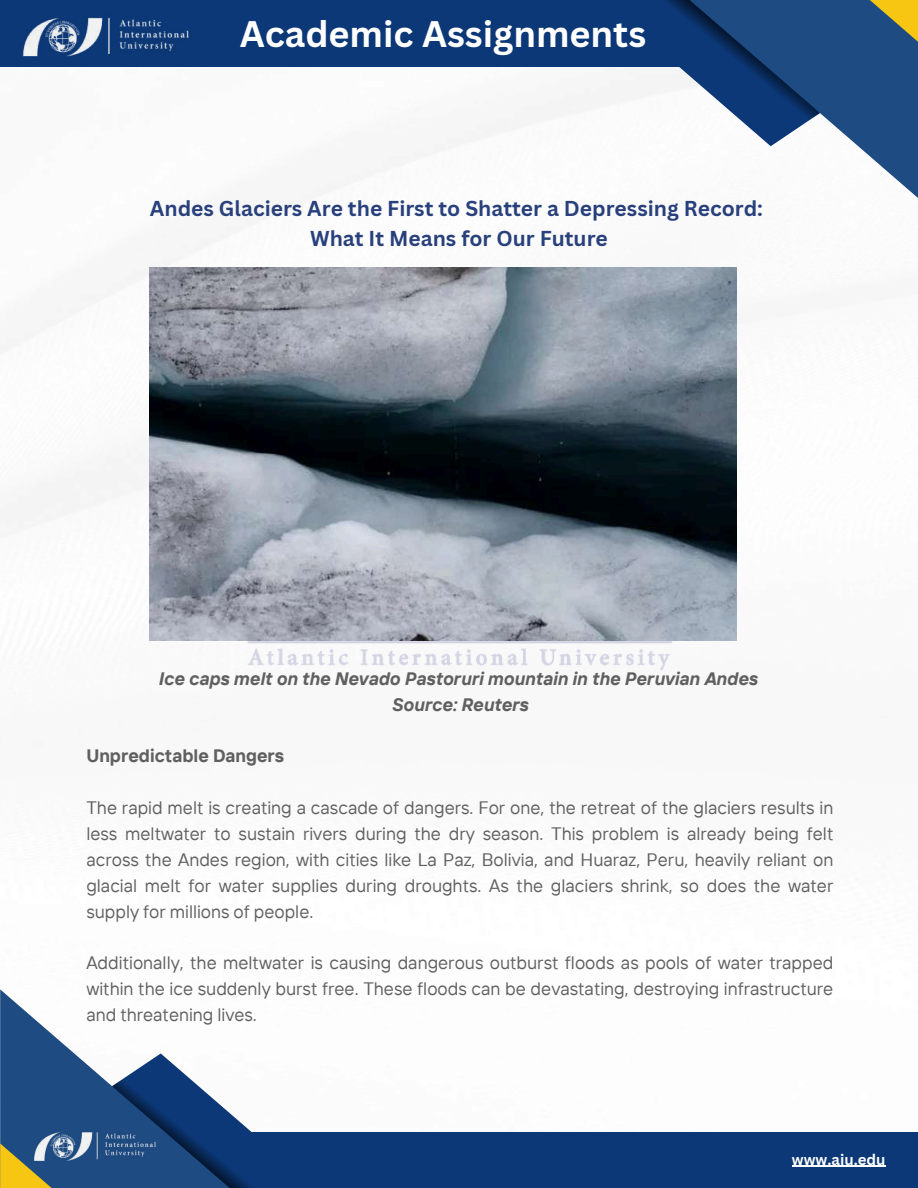
<style>
.page{position:relative;width:918px;height:1188px;background:#fff}
.page>*{position:absolute;margin:0;border:0;box-sizing:border-box;transform-origin:0 0}
.t1{font:700 36px "Canva Sans";color:#fff}
.t2{font:700 24px "Canva Sans";color:#fff}
.t3{font:700 21px/29.2px "Canva Sans";color:#28407b;text-align:center}
.t4{font:18px/25.8px "TT Interphases";color:#606060;text-align:justify}
.t5{font:italic 700 18px/25.8px "TT Interphases";color:#606060;text-align:center}
.t6{font:700 18px "TT Interphases";color:#606060}
.t7{font:700 15px "Canva Sans";color:#fff}
</style>
<div class="page">
<img style="left:0;top:66px;width:895px;height:604px">
<img style="left:240px;top:641px;width:439px;height:28px">
<div style="left:0;top:0;width:699px;height:66px;background:#0c3877"></div>
<svg style="left:648px;top:0;width:270px;height:211px"></svg>
<svg style="left:828px;top:0;width:90px;height:55px;background:#4a646b"></svg>
<svg style="left:560px;top:0;width:260px;height:146px"></svg>
<img style="left:20px;top:17px;width:172px;height:50px">
<div style="left:175px;top:1132px;width:743px;height:56px;background:#0c3877"></div>
<svg style="left:0;top:989px;width:112px;height:199px;fill:#1e4b82"></svg>
<svg style="left:0;top:1143px;width:104px;height:45px;background:#757c55"></svg>
<svg style="left:112px;top:1053px;width:140px;height:135px"></svg>
<img style="left:31px;top:1124px;width:127px;height:44px">
<img style="left:150px;top:267px;width:587px;height:374px">
<hr style="left:792px;top:1166px;width:94px;height:1px;background:#fff">
<h2 class="t2" style="left:331px;top:8px;width:296px">AIU Student Publications</h2>
<h1 class="t1" style="left:240px;top:9px;width:408px">Academic Assignments</h1>
<p class="t3" style="left:150px;top:194px;width:615px">Andes Glaciers Are the First to Shatter a Depressing Record:<br>What It Means for Our Future</p>
<p class="t5" style="left:158px;top:665px;width:601px">Ice caps melt on the Nevado Pastoruri mountain in the Peruvian Andes<br>Source: Reuters</p>
<p class="t6" style="left:86px;top:744px;width:199px">Unpredictable Dangers</p>
<p class="t4" style="left:86px;top:794px;width:749px">The rapid melt is creating a cascade of dangers. For one, the retreat of the glaciers results in less meltwater to sustain rivers during the dry season. This problem is already being felt across the Andes region, with cities like La Paz, Bolivia, and Huaraz, Peru, heavily reliant on glacial melt for water supplies during droughts. As the glaciers shrink, so does the water supply for millions of people.</p>
<p class="t4" style="left:86px;top:950px;width:749px">Additionally, the meltwater is causing dangerous outburst floods as pools of water trapped within the ice suddenly burst free. These floods can be devastating, destroying infrastructure and threatening lives.</p>
<p class="t7" style="left:792px;top:1149px;width:95px">www.aiu.edu</p>
</div>
